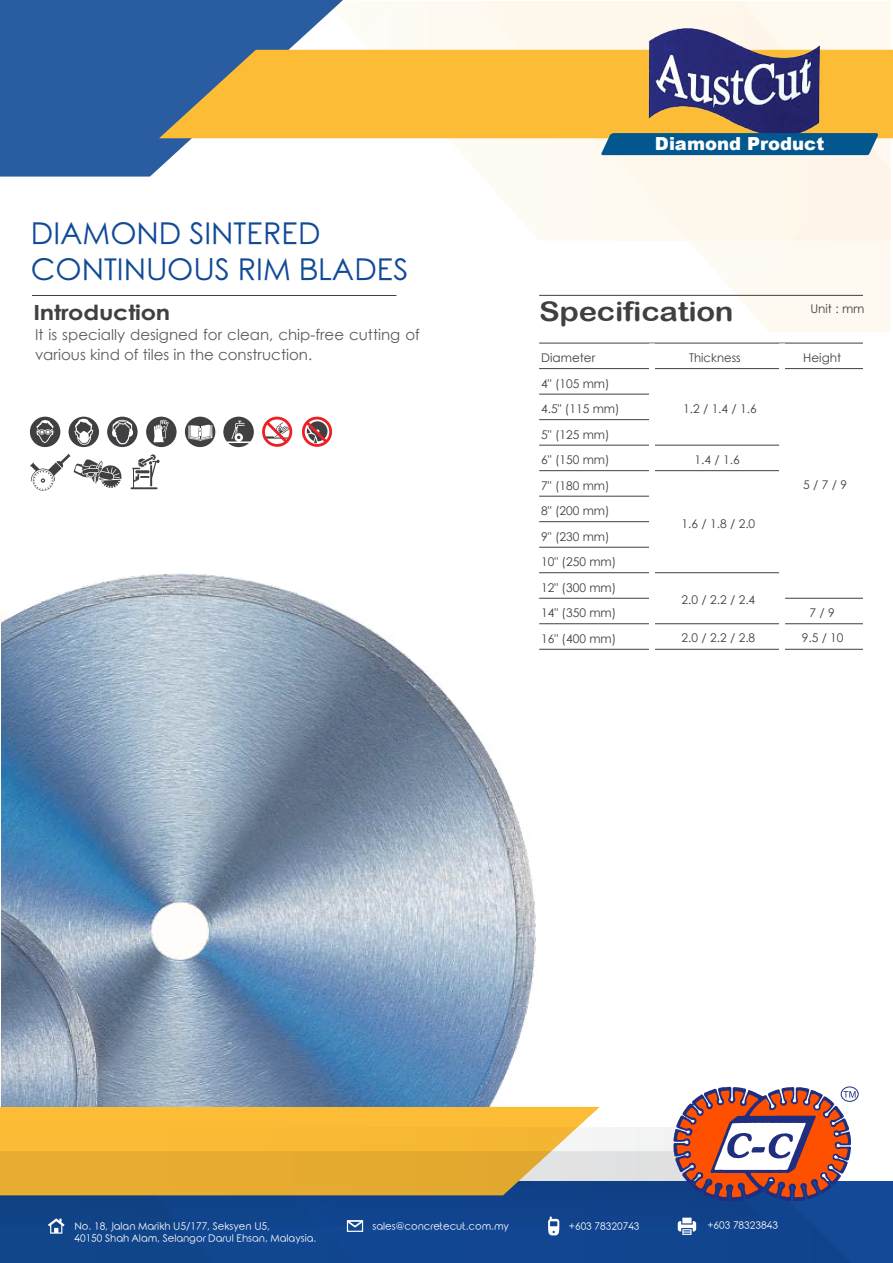
<style>
.page{position:relative;width:893px;height:1263px;background:#fff}
.page>*{position:absolute;margin:0;border:0;box-sizing:border-box;transform-origin:0 0}
.t1{font:30px/36px "Rounded Elegance";color:#114a97}
.t2{font:27px "Arial Rounded MT Bold";letter-spacing:-.01em;color:#404042;scale:1.15 1}
.t3{font:700 20.85px "Century Gothic";letter-spacing:-.01em;color:#404042;scale:1.15 1}
.t4{font:900 18px "Arial";color:#fff}
.t5{font:15px/19.5px "Century Gothic";color:#5b5b5b}
.t6{font:12px/25.5px "Century Gothic";color:#404042}
.t7{font:10.05px/12.1px "Rounded Elegance";color:#fff}
</style>
<div class="page">
<div style="left:0;top:1181px;width:893px;height:82px;background:#134997"></div>
<svg style="left:0;top:0;width:387px;height:177px;fill:#2a5ca1"></svg>
<svg style="left:159px;top:50px;width:734px;height:88px;background:#eab33e"></svg>
<div style="left:0;top:1107px;width:600px;height:20px;background:#fdbc35"></div>
<svg style="left:0;top:1127px;width:850px;height:136px"></svg>
<svg style="left:0;top:1151px;width:771px;height:75px"></svg>
<svg style="left:48px;top:1218px;width:17px;height:16px"></svg>
<svg style="left:548px;top:1216px;width:12px;height:20px"></svg>
<svg style="left:347px;top:1220px;width:17px;height:12px"></svg>
<img style="left:667px;top:1086px;width:191px;height:122px">
<svg style="left:675px;top:1090px;width:180px;height:109px"></svg>
<div style="left:841px;top:1086px;width:17px;height:16px;border:1px solid #202e7f;border-radius:50%"></div>
<svg style="left:678px;top:1218px;width:18px;height:17px"></svg>
<img style="left:648px;top:28px;width:171px;height:105px">
<svg style="left:302px;top:417px;width:30px;height:30px"></svg>
<svg style="left:262px;top:417px;width:30px;height:30px"></svg>
<div style="left:30px;top:417px;width:30px;height:30px;background:#404042;border-radius:50%"></div>
<svg style="left:37px;top:420px;width:16px;height:23px"></svg>
<div style="left:146px;top:417px;width:31px;height:30px;background:#404042;border-radius:50%"></div>
<svg style="left:153px;top:420px;width:16px;height:22px"></svg>
<div style="left:69px;top:417px;width:30px;height:30px;background:#404042;border-radius:50%"></div>
<svg style="left:74px;top:419px;width:19px;height:26px"></svg>
<div style="left:107px;top:417px;width:31px;height:30px;background:#404042;border-radius:50%"></div>
<svg style="left:112px;top:420px;width:21px;height:24px"></svg>
<div style="left:185px;top:417px;width:30px;height:30px;background:#404042;border-radius:50%"></div>
<svg style="left:188px;top:424px;width:25px;height:17px"></svg>
<svg style="left:223px;top:417px;width:31px;height:30px"></svg>
<svg style="left:30px;top:454px;width:92px;height:37px"></svg>
<svg style="left:132px;top:454px;width:28px;height:33px"></svg>
<hr style="left:131px;top:487px;width:27px;height:2px;background:#404042">
<img style="left:1px;top:573px;width:572px;height:534px">
<svg style="left:600px;top:133px;width:278px;height:23px;background:#146292"></svg>
<hr style="left:32px;top:295px;width:364px;height:1px;background:#404042">
<hr style="left:539px;top:295px;width:324px;height:1px;background:#404042">
<hr style="left:539px;top:343px;width:113px;height:1px;background:#404042">
<hr style="left:652px;top:343px;width:130px;height:1px;background:#404042">
<hr style="left:782px;top:343px;width:81px;height:1px;background:#404042">
<hr style="left:539px;top:368px;width:110px;height:1px;background:#404042">
<hr style="left:655px;top:368px;width:124px;height:1px;background:#404042">
<hr style="left:785px;top:368px;width:78px;height:1px;background:#404042">
<hr style="left:539px;top:394px;width:110px;height:1px;background:#404042">
<hr style="left:539px;top:419px;width:110px;height:1px;background:#404042">
<hr style="left:539px;top:445px;width:110px;height:1px;background:#404042">
<hr style="left:655px;top:445px;width:124px;height:1px;background:#404042">
<hr style="left:539px;top:470px;width:110px;height:1px;background:#404042">
<hr style="left:655px;top:470px;width:124px;height:1px;background:#404042">
<hr style="left:539px;top:496px;width:110px;height:1px;background:#404042">
<hr style="left:539px;top:521px;width:110px;height:1px;background:#404042">
<hr style="left:539px;top:547px;width:110px;height:1px;background:#404042">
<hr style="left:539px;top:572px;width:110px;height:1px;background:#404042">
<hr style="left:655px;top:572px;width:124px;height:1px;background:#404042">
<hr style="left:539px;top:598px;width:110px;height:1px;background:#404042">
<hr style="left:785px;top:598px;width:78px;height:1px;background:#404042">
<hr style="left:539px;top:623px;width:110px;height:1px;background:#404042">
<hr style="left:655px;top:623px;width:124px;height:1px;background:#404042">
<hr style="left:785px;top:623px;width:78px;height:1px;background:#404042">
<hr style="left:539px;top:649px;width:110px;height:1px;background:#404042">
<hr style="left:655px;top:649px;width:124px;height:1px;background:#404042">
<hr style="left:785px;top:649px;width:78px;height:1px;background:#404042">
<div style="left:649px;top:343px;width:6px;height:26px;background:#fff"></div>
<div style="left:779px;top:343px;width:6px;height:26px;background:#fff"></div>
<h1 class="t1" style="left:31px;top:219px;width:379px">DIAMOND SINTERED<br>CONTINUOUS RIM BLADES</h1>
<h3 class="t3" style="left:33px;top:296px;width:121px">Introduction</h3>
<p class="t5" style="left:35px;top:325px;width:386px">It is specially designed for clean, chip-free cutting of various kind of tiles in the construction.</p>
<h3 class="t4" style="left:655px;top:131px;width:171px">Diamond Product</h3>
<h2 class="t2" style="left:539px;top:295px;width:171px">Specification</h2>
<p class="t6" style="left:541px;top:345px;width:56px">Diameter</p>
<p class="t6" style="left:689px;top:345px;width:53px">Thickness</p>
<p class="t6" style="left:803px;top:345px;width:39px">Height</p>
<p class="t6" style="left:541px;top:370px;width:70px">4" (105 mm)</p>
<p class="t6" style="left:683px;top:396px;width:75px">1.2 / 1.4 / 1.6</p>
<p class="t6" style="left:810px;top:296px;width:56px">Unit : mm</p>
<p class="t6" style="left:541px;top:396px;width:80px">4.5" (115 mm)<br>5" (125 mm)<br>6" (150 mm)</p>
<p class="t6" style="left:695px;top:447px;width:47px">1.4 / 1.6</p>
<p class="t6" style="left:541px;top:472px;width:70px">7" (180 mm)</p>
<p class="t6" style="left:541px;top:498px;width:76px">8" (200 mm)<br>9" (230 mm)<br>10" (250 mm)<br>12" (300 mm)</p>
<p class="t6" style="left:682px;top:510px;width:75px">1.6 / 1.8 / 2.0</p>
<p class="t6" style="left:682px;top:587px;width:75px">2.0 / 2.2 / 2.4</p>
<p class="t6" style="left:803px;top:472px;width:45px">5 / 7 / 9</p>
<p class="t6" style="left:541px;top:600px;width:76px">14" (350 mm)</p>
<p class="t6" style="left:810px;top:600px;width:27px">7 / 9</p>
<p class="t6" style="left:541px;top:626px;width:76px">16" (400 mm)</p>
<p class="t6" style="left:682px;top:625px;width:75px">2.0 / 2.2 / 2.8</p>
<p class="t6" style="left:802px;top:625px;width:43px">9.5 / 10</p>
<p class="t7" style="left:74px;top:1221px;width:243px">No. 18, Jalan Marikh U5/177, Seksyen U5,<br>40150 Shah Alam, Selangor Darul Ehsan, Malaysia.</p>
<p class="t7" style="left:373px;top:1221px;width:138px">sales@concretecut.com.my</p>
<p class="t7" style="left:569px;top:1221px;width:72px">+603 78320743</p>
<p class="t7" style="left:707px;top:1220px;width:72px">+603 78323843</p>
</div>
